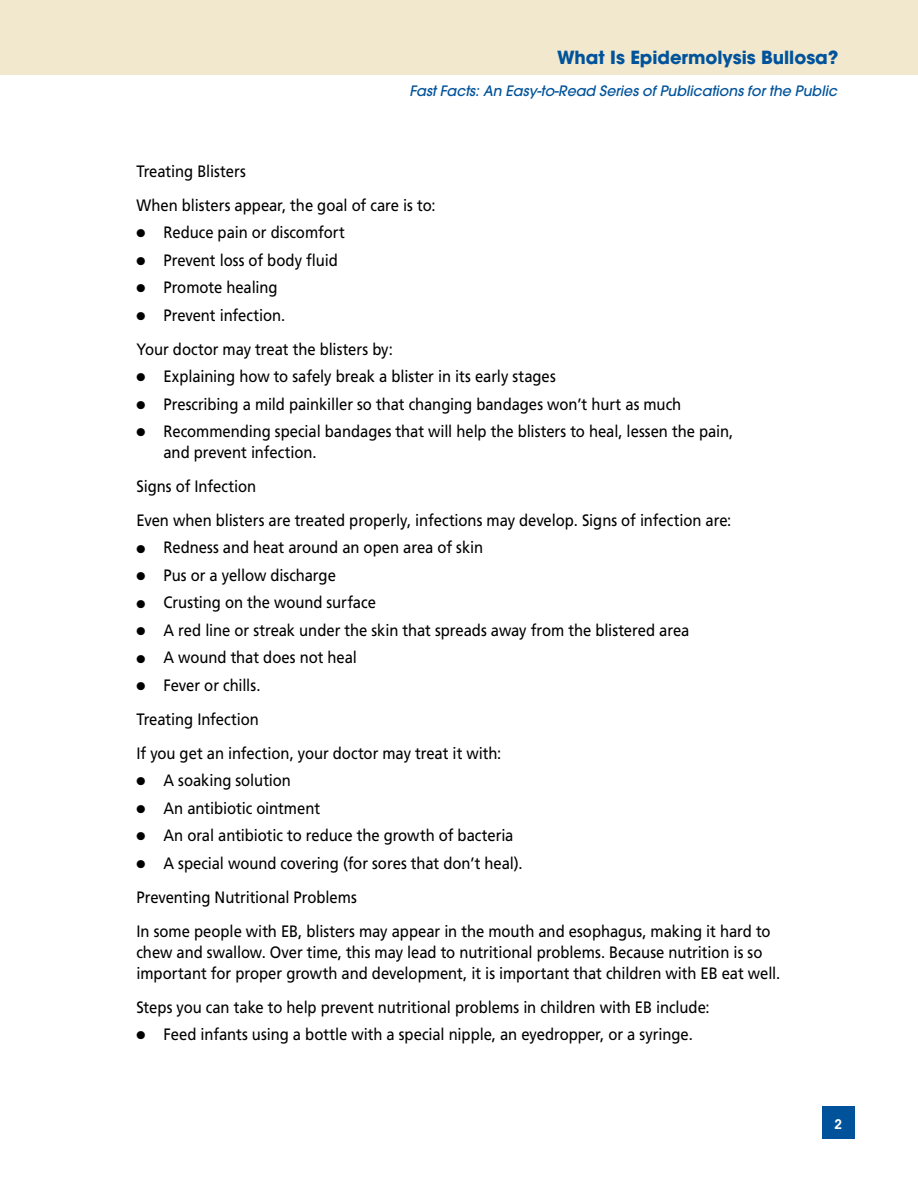
<style>
.page{position:relative;width:918px;height:1188px;background:#fff}
.page>*{position:absolute;margin:0;border:0;box-sizing:border-box;transform-origin:0 0}
.t1{font:700 18px "ITC Avant Garde Std";letter-spacing:-.005em;color:#00539b}
.t2{font:16.5px/33.9px "Frutiger";letter-spacing:-.005em;color:#000;scale:.9 1}
.t3{font:italic 500 14.25px "Avant Garde";letter-spacing:-.005em;color:#00539b}
.t4{font:600 13.5px "Avant Garde";color:#fff}
</style>
<div class="page">
<div style="left:0;top:0;width:918px;height:74px;background:#f1e8cd"></div>
<div style="left:822px;top:1107px;width:33px;height:32px;background:#00539b"></div>
<p class="t1" style="left:557px;top:46px;width:283px">What Is Epidermolysis Bullosa?</p>
<p class="t3" style="left:409px;top:82px;width:429px">Fast Facts: An Easy-to-Read Series of Publications for the Public</p>
<p class="t2" style="left:136px;top:154px;width:334px">Treating Blisters<br>When blisters appear, the goal of care is to:</p>
<p class="t2" style="left:136px;top:215px;width:233px">● Reduce pain or discomfort</p>
<p class="t2" style="left:136px;top:243px;width:225px">● Prevent loss of body fluid</p>
<p class="t2" style="left:136px;top:270px;width:158px">● Promote healing</p>
<p class="t2" style="left:136px;top:298px;width:286px">● Prevent infection.<br>Your doctor may treat the blisters by:</p>
<p class="t2" style="left:136px;top:359px;width:467px">● Explaining how to safely break a blister in its early stages</p>
<p class="t2" style="left:136px;top:387px;width:607px">● Prescribing a mild painkiller so that changing bandages won’t hurt as much</p>
<p class="t2" style="left:163px;top:421px;width:635px;line-height:21px;text-indent:-27px">● Recommending special bandages that will help the blisters to heal, lessen the pain, and prevent infection.</p>
<p class="t2" style="left:137px;top:469px;width:663px">Signs of Infection<br>Even when blisters are treated properly, infections may develop. Signs of infection are:</p>
<p class="t2" style="left:136px;top:531px;width:387px">● Redness and heat around an open area of skin</p>
<p class="t2" style="left:136px;top:558px;width:223px">● Pus or a yellow discharge</p>
<p class="t2" style="left:136px;top:586px;width:268px">● Crusting on the wound surface</p>
<p class="t2" style="left:136px;top:613px;width:616px">● A red line or streak under the skin that spreads away from the blistered area</p>
<p class="t2" style="left:136px;top:640px;width:246px">● A wound that does not heal</p>
<p class="t2" style="left:136px;top:668px;width:407px">● Fever or chills.<br>Treating Infection<br>If you get an infection, your doctor may treat it with:</p>
<p class="t2" style="left:136px;top:763px;width:173px">● A soaking solution</p>
<p class="t2" style="left:136px;top:791px;width:206px">● An antibiotic ointment</p>
<p class="t2" style="left:136px;top:818px;width:420px">● An oral antibiotic to reduce the growth of bacteria</p>
<p class="t2" style="left:136px;top:846px;width:706px">● A special wound covering (for sores that don’t heal).<br>Preventing Nutritional Problems<br>In some people with EB, blisters may appear in the mouth and esophagus, making it hard to</p>
<p class="t2" style="left:137px;top:941px;width:717px;line-height:21px">chew and swallow. Over time, this may lead to nutritional problems. Because nutrition is so important for proper growth and development, it is important that children with EB eat well.</p>
<p class="t2" style="left:137px;top:990px;width:638px">Steps you can take to help prevent nutritional problems in children with EB include:</p>
<p class="t2" style="left:136px;top:1017px;width:620px">● Feed infants using a bottle with a special nipple, an eyedropper, or a syringe.</p>
<p class="t4" style="left:835px;top:1116px;width:9px">2</p>
</div>
